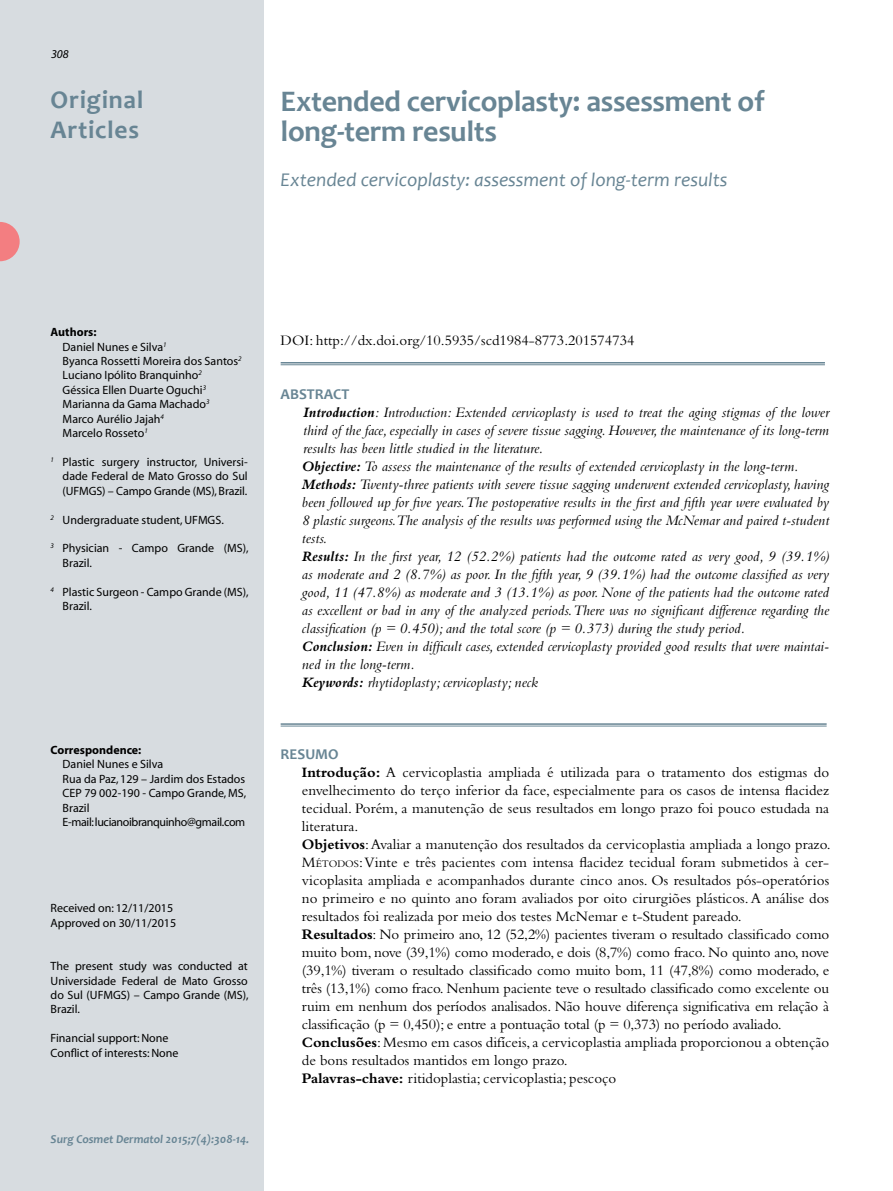
<style>
.page{position:relative;width:893px;height:1191px;background:#fff}
.page>*{position:absolute;margin:0;border:0;box-sizing:border-box;transform-origin:0 0}
.t1{font:700 30px/30px "Candara";letter-spacing:-.01em;color:#688594}
.t2{font:700 25.5px/30px "Candara";letter-spacing:.03em;color:#688594}
.t3{font:italic 19.5px "Candara";color:#688594}
.t4{font:15px/18px "Bembo";color:#000}
.t5{font:italic 15px/18px "Bembo";color:#000}
.t6{font:700 15px "Candara";color:#688594}
.t7{font:12px/14.4px "Myriad";color:#000}
.t8{font:italic 700 12px "Candara";color:#688594}
.t9{font:700 12px "Myriad";color:#000}
.t10{font:italic 12px "Myriad";color:#000}
.s1{font-weight:700}
.s2{font-style:inherit}
.s3{font-size:10.5px}
</style>
<div class="page">
<div style="left:0;top:0;width:263px;height:1191px;background:#d7dce0"></div>
<hr style="left:281px;top:362px;width:544px;height:1px;background:#688594">
<hr style="left:281px;top:364px;width:544px;height:1px;background:#688594">
<hr style="left:281px;top:723px;width:546px;height:2px;background:#688594">
<hr style="left:281px;top:726px;width:546px;height:1px;background:#688594">
<svg style="left:0;top:222px;width:20px;height:39px"></svg>
<p class="t10" style="left:51px;top:48px;width:19px">308</p>
<h2 class="t2" style="left:51px;top:84px;width:94px">Original<br>Articles</h2>
<h1 class="t1" style="left:281px;top:86px;width:486px">Extended cervicoplasty: assessment of long-term results</h1>
<h3 class="t3" style="left:281px;top:167px;width:448px">Extended cervicoplasty: assessment of long-term results</h3>
<p class="t7" style="left:63px;top:325px;width:181px;text-indent:-12px"><span class="s1">Authors:<br></span>Daniel Nunes e Silva<sup>1<br></sup>Byanca Rossetti Moreira dos Santos<sup>2<br></sup>Luciano Ipólito Branquinho<sup>2<br></sup>Géssica Ellen Duarte Oguchi<sup>3<br></sup>Marianna da Gama Machado<sup>3<br></sup>Marco Aurélio Jajah<sup>4<br></sup>Marcelo Rosseto<sup>1</sup></p>
<p class="t7" style="left:63px;top:455px;width:187px;text-align:justify;text-indent:-12px"><sup>1</sup> Plastic surgery instructor, Universi&shy;dade Federal de Mato Grosso do Sul (UFMGS) – Campo Grande (MS), Brazil.</p>
<p class="t7" style="left:51px;top:513px;width:175px"><sup>2</sup> Undergraduate student, UFMGS.</p>
<p class="t7" style="left:63px;top:541px;width:187px;text-indent:-12px"><sup>3</sup> Physician - Campo Grande (MS),<br>Brazil.</p>
<p class="t7" style="left:63px;top:585px;width:187px;text-indent:-12px"><sup>4</sup> Plastic Surgeon - Campo Grande (MS),<br>Brazil.</p>
<p class="t9" style="left:51px;top:744px;width:92px">Correspondence:</p>
<p class="t7" style="left:63px;top:757px;width:185px">Daniel Nunes e Silva<br>Rua da Paz, 129 – Jardim dos Estados<br>CEP 79 002-190 - Campo Grande, MS,<br>Brazil<br>E-mail: lucianoibranquinho@gmail.com</p>
<p class="t7" style="left:51px;top:901px;width:127px">Received on: 12/11/2015<br>Approved on 30/11/2015</p>
<p class="t7" style="left:51px;top:959px;width:199px;text-align:justify">The present study was conducted at Universidade Federal de Mato Grosso do Sul (UFMGS) – Campo Grande (MS), Brazil.</p>
<p class="t7" style="left:51px;top:1031px;width:129px">Financial support: None<br>Conflict of interests: None</p>
<p class="t8" style="left:51px;top:1131px;width:200px">Surg Cosmet Dermatol 2015;7(4):308-14.</p>
<p class="t4" style="left:281px;top:331px;width:355px">DOI: http://dx.doi.org/10.5935/scd1984-8773.201574734</p>
<p class="t6" style="left:281px;top:384px;width:70px">ABSTRACT</p>
<p class="t5" style="left:302px;top:403px;width:529px"><span class="s1">Introduction</span>: Introduction: Extended cervicoplasty is used to treat the aging stigmas of the lower third of the face, especially in cases of severe tissue sagging. However, the maintenance of its long-term results has been little studied in the literature.<br><span class="s1">Objective:</span> To assess the maintenance of the results of extended cervicoplasty in the long-term.<br><span class="s1">Methods:</span> Twenty-three patients with severe tissue sagging underwent extended cervicoplasty, having been followed up for five years. The postoperative results in the first and fifth year were evaluated by 8 plastic surgeons. The analysis of the results was performed using the McNemar and paired t-student tests.<br><span class="s1">Results:</span> In the first year, 12 (52.2%) patients had the outcome rated as very good, 9 (39.1%) as moderate and 2 (8.7%) as poor. In the fifth year, 9 (39.1%) had the outcome classified as very good, 11 (47.8%) as moderate and 3 (13.1%) as poor. None of the patients had the outcome rated as excellent or bad in any of the analyzed periods. There was no significant difference regarding the classification (p = 0.450); and the total score (p = 0.373) during the study period.<br><span class="s1">Conclusion:</span> Even in difficult cases, extended cervicoplasty provided good results that were maintai&shy;ned in the long-term.<br><span class="s1">Keywords:</span> rhytidoplasty; cervicoplasty; neck</p>
<p class="t6" style="left:281px;top:744px;width:59px">RESUMO</p>
<p class="t4" style="left:302px;top:763px;width:530px"><span class="s1">Introdução:</span> A cervicoplastia ampliada é utilizada para o tratamento dos estigmas do envelhecimento do terço inferior da face, especialmente para os casos de intensa flacidez tecidual. Porém, a manutenção de seus resultados em longo prazo foi pouco estudada na literatura.<br><span class="s1">Objetivos</span>: Avaliar a manutenção dos resultados da cervicoplastia ampliada a longo prazo.<br><span class="s2">M</span><span class="s3">ÉTODOS</span>: Vinte e três pacientes com intensa flacidez tecidual foram submetidos à cer&shy;vicoplasita ampliada e acompanhados durante cinco anos. Os resultados pós-operatórios no primeiro e no quinto ano foram avaliados por oito cirurgiões plásticos. A análise dos resultados foi realizada por meio dos testes McNemar e t-Student pareado.<br><span class="s1">Resultados</span>: No primeiro ano, 12 (52,2%) pacientes tiveram o resultado classificado como muito bom, nove (39,1%) como moderado, e dois (8,7%) como fraco. No quinto ano, nove (39,1%) tiveram o resultado classificado como muito bom, 11 (47,8%) como moderado, e três (13,1%) como fraco. Nenhum paciente teve o resultado classificado como excelente ou ruim em nenhum dos períodos analisados. Não houve diferença significativa em relação à classificação (p = 0,450); e entre a pontuação total (p = 0,373) no período avaliado.<br><span class="s1">Conclusões</span>: Mesmo em casos difíceis, a cervicoplastia ampliada proporcionou a obtenção de bons resultados mantidos em longo prazo.<br><span class="s1">Palavras-chave:</span> ritidoplastia; cervicoplastia; pescoço</p>
</div>
